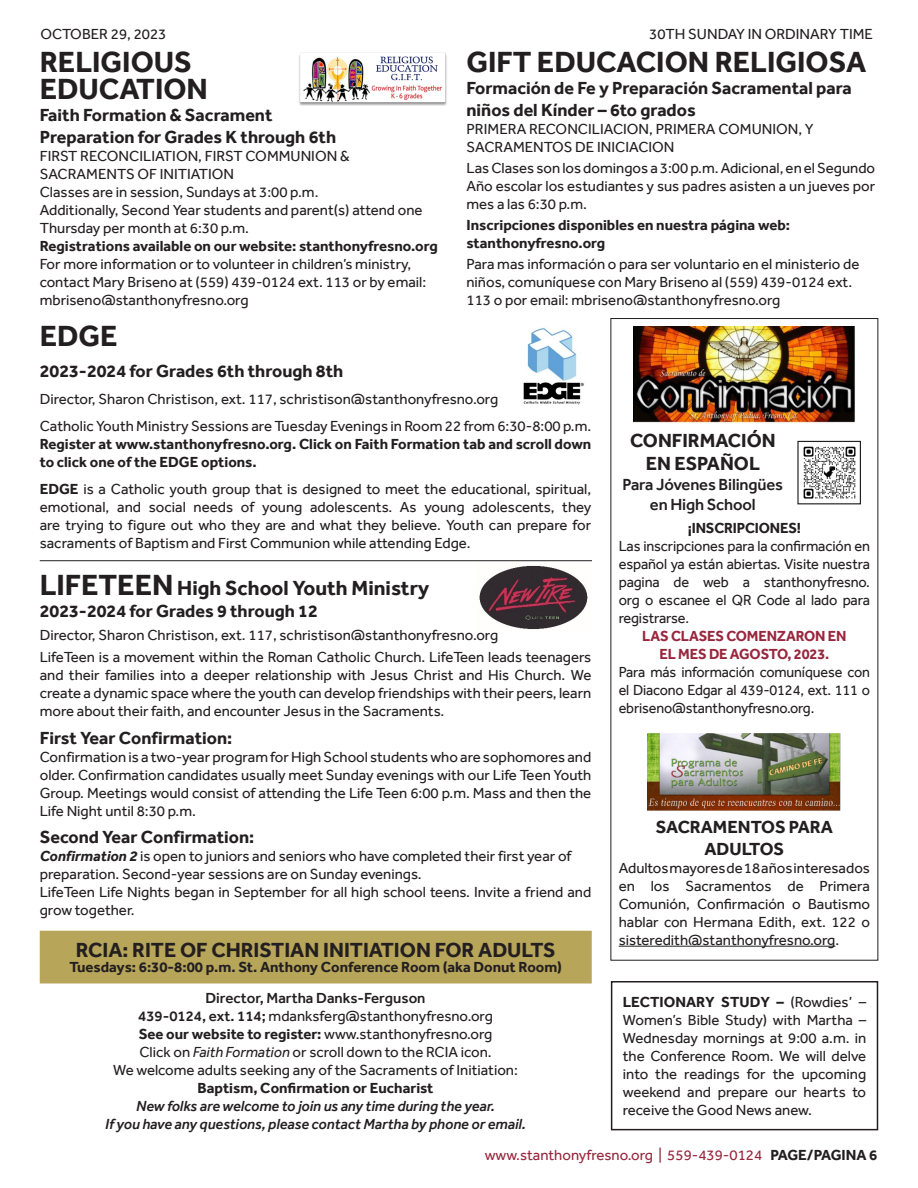
<style>
.page{position:relative;width:918px;height:1188px;background:#fff}
.page>*{position:absolute;margin:0;border:0;box-sizing:border-box;transform-origin:0 0}
.t1{font:700 30px/27px "Effra";color:#231f20}
.t2{font:700 21px "Effra";color:#231f20}
.t3{font:700 19.5px/23.4px "Effra";color:#231f20;text-align:center}
.t4{font:700 18px/21.6px "Effra";color:#231f20}
.t5{font:500 16.5px/19.8px "Effra";letter-spacing:-.01em;color:#231f20;text-align:center}
.t6{font:15px/18px "Effra";color:#231f20;text-align:justify}
.t7{font:700 15px/18px "Effra";color:#231f20;text-align:justify}
.t8{font:italic 500 15px "Effra";color:#231f20}
.t9{font:15px/18px "Effra";color:#231f20;text-align:justify;scale:.96 1}
.t10{font:500 15px/18px "Effra";color:#231f20;text-align:center}
.t11{font:15px "Effra";color:#98273e}
.t12{font:700 15px/18px "Effra";letter-spacing:-.01em;color:#98273e;text-align:center}
.s1{font-weight:400}
.s2{font-weight:700}
.s3{font-size:30px}
.s4{font-weight:700;font-style:italic}
.s5{font-style:italic}
.s6{font-weight:700;color:#231f20}
</style>
<div class="page">
<img style="left:479px;top:565px;width:109px;height:65px">
<div style="left:611px;top:981px;width:267px;height:149px;border:2px solid #231f20"></div>
<hr style="left:619px;top:946px;width:216px;height:1px;background:#231f20">
<img style="left:633px;top:326px;width:222px;height:98px">
<img style="left:648px;top:734px;width:193px;height:77px">
<img style="left:803px;top:446px;width:53px;height:53px">
<div style="left:797px;top:441px;width:64px;height:63px;border:1px solid #231f20"></div>
<hr style="left:40px;top:560px;width:552px;height:1px;background:#231f20">
<img style="left:299px;top:53px;width:148px;height:52px">
<img style="left:523px;top:328px;width:61px;height:77px">
<div style="left:41px;top:931px;width:550px;height:52px;background:#b7a55a"></div>
<div style="left:40px;top:931px;width:552px;height:53px;border:2px solid #b7a55a"></div>
<p class="t6" style="left:40px;top:25px;width:127px">OCTOBER 29, 2023</p>
<p class="t6" style="left:649px;top:25px;width:225px">30TH SUNDAY IN ORDINARY TIME</p>
<p class="t1" style="left:40px;top:49px;width:170px">RELIGIOUS<br>EDUCATION</p>
<p class="t4" style="left:40px;top:104px;width:298px">Faith Formation &amp; Sacrament<br>Preparation for Grades K through 6th</p>
<p class="t6" style="left:40px;top:146px;width:311px">FIRST RECONCILIATION, FIRST COMMUNION &amp;<br>SACRAMENTS OF INITIATION</p>
<p class="t6" style="left:40px;top:182px;width:280px">Classes are in session, Sundays at 3:00 p.m.</p>
<p class="t6" style="left:40px;top:200px;width:384px">Additionally, Second Year students and parent(s) attend one<br>Thursday per month at 6:30 p.m.</p>
<p class="t7" style="left:40px;top:236px;width:400px">Registrations available on our website: stanthonyfresno.org</p>
<p class="t6" style="left:40px;top:254px;width:388px;text-align:left">For more information or to volunteer in children’s ministry, contact Mary Briseno at (559) 439-0124 ext. 113 or by email: mbriseno@stanthonyfresno.org</p>
<p class="t1" style="left:467px;top:49px;width:401px">GIFT EDUCACION RELIGIOSA</p>
<p class="t4" style="left:467px;top:77px;width:387px">Formación de Fe y Preparación Sacramental para niños del Kínder – 6to grados</p>
<p class="t6" style="left:467px;top:119px;width:349px">PRIMERA RECONCILIACION, PRIMERA COMUNION, Y<br>SACRAMENTOS DE INICIACION</p>
<p class="t6" style="left:467px;top:158px;width:410px">Las Clases son los domingos a 3:00 p.m. Adicional, en el Segundo Año escolar los estudiantes y sus padres asisten a un jueves por mes a las 6:30 p.m.</p>
<p class="t7" style="left:467px;top:215px;width:325px">Inscripciones disponibles en nuestra página web: stanthonyfresno.org</p>
<p class="t6" style="left:467px;top:254px;width:395px;text-align:left">Para mas información o para ser voluntario en el ministerio de niños, comuníquese con Mary Briseno al (559) 439-0124 ext.<br>113 o por email: mbriseno@stanthonyfresno.org</p>
<p class="t1" style="left:40px;top:323px;width:79px">EDGE</p>
<p class="t4" style="left:40px;top:360px;width:305px">2023-2024 for Grades 6th through 8th</p>
<p class="t6" style="left:40px;top:390px;width:460px">Director, Sharon Christison, ext. 117, schristison@stanthonyfresno.org</p>
<p class="t7" style="left:40px;top:417px;width:553px"><span class="s1">Catholic Youth Ministry Sessions are Tuesday Evenings in Room 22 from 6:30-8:00 p.m.<br></span>Register at www.stanthonyfresno.org. Click on Faith Formation tab and scroll down to click one of the EDGE options.</p>
<p class="t6" style="left:40px;top:480px;width:553px"><span class="s2">EDGE</span> is a Catholic youth group that is designed to meet the educational, spiritual, emotional, and social needs of young adolescents. As young adolescents, they are trying to figure out who they are and what they believe. Youth can prepare for sacraments of Baptism and First Communion while attending Edge.</p>
<p class="t2" style="left:40px;top:576px;width:391px"><span class="s3">LIFETEEN</span> High School Youth Ministry</p>
<p class="t4" style="left:40px;top:600px;width:280px">2023-2024 for Grades 9 through 12</p>
<p class="t6" style="left:40px;top:625px;width:460px">Director, Sharon Christison, ext. 117, schristison@stanthonyfresno.org</p>
<p class="t6" style="left:40px;top:648px;width:553px">LifeTeen is a movement within the Roman Catholic Church. LifeTeen leads teenagers and their families into a deeper relationship with Jesus Christ and His Church. We create a dynamic space where the youth can develop friendships with their peers, learn more about their faith, and encounter Jesus in the Sacraments.</p>
<p class="t4" style="left:40px;top:727px;width:194px">First Year Confirmation:</p>
<p class="t6" style="left:40px;top:747px;width:553px">Confirmation is a two-year program for High School students who are sophomores and older. Confirmation candidates usually meet Sunday evenings with our Life Teen Youth Group. Meetings would consist of attending the Life Teen 6:00 p.m. Mass and then the Life Night until 8:30 p.m.</p>
<p class="t4" style="left:40px;top:826px;width:216px">Second Year Confirmation:</p>
<p class="t6" style="left:40px;top:847px;width:533px"><span class="s4">Confirmation 2</span> is open to juniors and seniors who have completed their first year of preparation. Second-year sessions are on Sunday evenings.</p>
<p class="t6" style="left:40px;top:883px;width:553px">LifeTeen Life Nights began in September for all high school teens. Invite a friend and grow together.</p>
<p class="t2" style="left:76px;top:937px;width:481px">RCIA: RITE OF CHRISTIAN INITIATION FOR ADULTS</p>
<p class="t7" style="left:69px;top:957px;width:494px">Tuesdays: 6:30-8:00 p.m. St. Anthony Conference Room (aka Donut Room)</p>
<p class="t10" style="left:138px;top:989px;width:356px">Director, Martha Danks-Ferguson<br>439-0124, ext. 114; <span class="s1">mdanksferg@stanthonyfresno.org</span></p>
<p class="t7" style="left:139px;top:1025px;width:355px">See our website to register: <span class="s1">www.stanthonyfresno.org</span></p>
<p class="t6" style="left:139px;top:1043px;width:354px">Click on <span class="s5">Faith Formation</span> or scroll down to the RCIA icon.</p>
<p class="t6" style="left:113px;top:1061px;width:406px;text-align:center">We welcome adults seeking any of the Sacraments of Initiation:<br><span class="s2">Baptism, Confirmation or Eucharist</span></p>
<p class="t8" style="left:136px;top:1097px;width:360px">New folks are welcome to join us any time during the year.</p>
<p class="t8" style="left:105px;top:1115px;width:422px">If you have any questions, please contact Martha by phone or email.</p>
<p class="t3" style="left:630px;top:429px;width:147px">CONFIRMACIÓN<br>EN ESPAÑOL</p>
<p class="t5" style="left:623px;top:475px;width:162px">Para Jóvenes Bilingües en High School</p>
<p class="t7" style="left:688px;top:518px;width:115px">¡INSCRIPCIONES!</p>
<p class="t6" style="left:619px;top:536px;width:253px">Las inscripciones para la confirmación en español ya están abiertas. Visite nuestra pagina de web a stanthonyfresno. org o escanee el QR Code al lado para registrarse.</p>
<p class="t12" style="left:642px;top:626px;width:206px">LAS CLASES COMENZARON EN<br>EL MES DE AGOSTO, 2023.</p>
<p class="t9" style="left:619px;top:662px;width:263px">Para más información comuníquese con el Diacono Edgar al 439-0124, ext. 111 o ebriseno@stanthonyfresno.org.</p>
<p class="t4" style="left:656px;top:816px;width:179px;text-align:center">SACRAMENTOS PARA<br>ADULTOS</p>
<p class="t6" style="left:619px;top:859px;width:253px">Adultos mayores de 18 años interesados en los Sacramentos de Primera Comunión, Confirmación o Bautismo hablar con Hermana Edith, ext. 122 o sisteredith@stanthonyfresno.org.</p>
<p class="t6" style="left:623px;top:993px;width:245px"><span class="s2">LECTIONARY STUDY –</span> (Rowdies’ – Women’s Bible Study) with Martha – Wednesday mornings at 9:00 a.m. in the Conference Room. We will delve into the readings for the upcoming weekend and prepare our hearts to receive the Good News anew.</p>
<p class="t11" style="left:485px;top:1146px;width:394px">www.stanthonyfresno.org | 559-439-0124 <span class="s6">PAGE/PAGINA 6</span></p>
</div>
